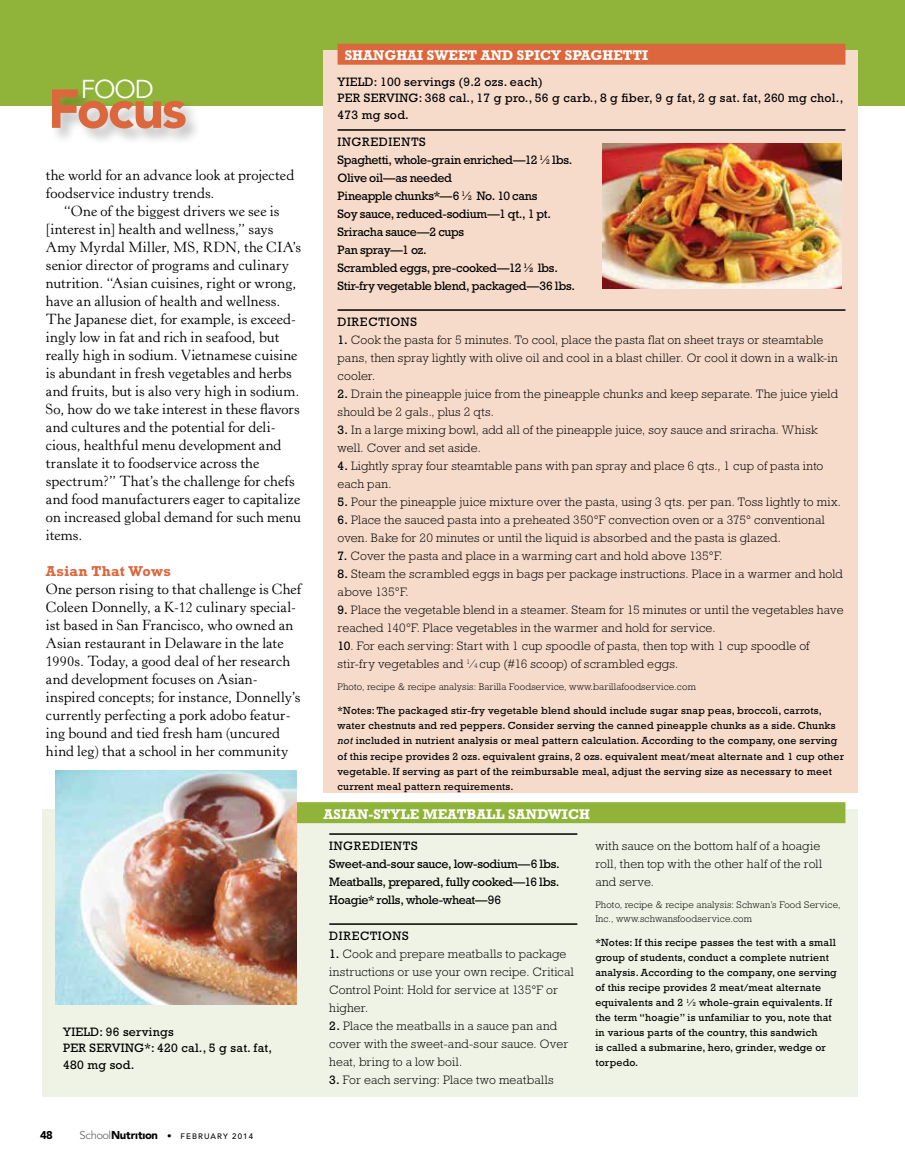
<style>
.page{position:relative;width:905px;height:1175px;background:#fff}
.page>*{position:absolute;margin:0;border:0;box-sizing:border-box;transform-origin:0 0}
.t1{font:900 54.3px "Avenir LT Std";color:#dc673d}
.t2{font:25.65px "Avenir LT Std";color:#fff}
.t3{font:14.55px/18px "Horley Old Style MT Std";letter-spacing:.005em;color:#000}
.t4{font:700 14.55px "Rockwell Std";letter-spacing:.015em;color:#dc673d}
.t5{font:700 14.25px "Rockwell Std";color:#fff}
.t6{font:300 12.3px/18px "Rockwell Std";letter-spacing:.015em;color:#000}
.t7{font:12.3px/18px "Rockwell Std";letter-spacing:-.015em;color:#000}
.t8{font:12.3px/16.5px "Rockwell Std";letter-spacing:.02em;color:#000}
.t9{font:12.3px "Rockwell Std";letter-spacing:.05em;color:#000}
.t10{font:900 11.25px "Avenir LT Std";color:#000}
.t11{font:10.5px/15px "Rockwell Std";letter-spacing:.02em;color:#000}
.t12{font:300 9.75px/13.5px "Rockwell Std";letter-spacing:.02em;color:#000}
.t13{font:500 7.8px "Avenir LT Std";letter-spacing:.14em;color:#000}
.s1{font-weight:400;font-size:11.25px;color:#6d6e71}
.s2{font-weight:900;font-size:11.25px}
.s3{font-size:9px}
.s4{font-size:6.75px}
.s5{font-weight:400}
.s6{font-style:italic}
.s7{font-size:5.7px}
</style>
<div class="page">
<div style="left:42px;top:809px;width:815px;height:287px;background:#eff3e5"></div>
<div style="left:57px;top:802px;width:788px;height:21px;background:#90b439"></div>
<div style="left:0;top:0;width:904px;height:106px;background:#90b439"></div>
<div style="left:50px;top:87px;width:152px;height:58px;background:#000;opacity:.25"></div>
<div style="left:322px;top:50px;width:535px;height:742px;background:#f6dbcb"></div>
<div style="left:337px;top:44px;width:508px;height:21px;background:#dc673d"></div>
<hr style="left:337px;top:129px;width:508px;height:2px;background:#000">
<hr style="left:337px;top:309px;width:508px;height:2px;background:#000">
<img style="left:603px;top:143px;width:239px;height:146px">
<hr style="left:329px;top:833px;width:248px;height:1px;background:#000">
<hr style="left:329px;top:923px;width:248px;height:1px;background:#000">
<img style="left:56px;top:770px;width:240px;height:234px">
<h2 class="t2" style="left:81px;top:74px;width:75px">FOOD</h2>
<h1 class="t1" style="left:48px;top:76px;width:141px">Focus</h1>
<p class="t3" style="left:46px;top:166px;width:250px">the world for an advance look at projected foodservice industry trends.</p>
<p class="t3" style="left:46px;top:202px;width:257px;text-indent:18px">“One of the biggest drivers we see is [interest in] health and wellness,” says Amy Myrdal Miller, MS, RDN, the CIA’s senior director of programs and culinary nutrition. “Asian cuisines, right or wrong, have an allusion of health and wellness.<br>The Japanese diet, for example, is exceed&shy;ingly low in fat and rich in seafood, but really high in sodium. Vietnamese cuisine is abundant in fresh vegetables and herbs and fruits, but is also very high in sodium.<br>So, how do we take interest in these flavors and cultures and the potential for deli&shy;cious, healthful menu development and translate it to foodservice across the spectrum?” That’s the challenge for chefs and food manufacturers eager to capitalize on increased global demand for such menu items.</p>
<p class="t4" style="left:46px;top:562px;width:127px">ASIAN THAT WOWS</p>
<p class="t3" style="left:46px;top:580px;width:257px">One person rising to that challenge is Chef Coleen Donnelly, a K-12 culinary special&shy;ist based in San Francisco, who owned an Asian restaurant in Delaware in the late 1990s. Today, a good deal of her research and development focuses on Asian&shy;inspired concepts; for instance, Donnelly’s currently perfecting a pork adobo featur&shy;ing bound and tied fresh ham (uncured hind leg) that a school in her community</p>
<p class="t8" style="left:63px;top:1023px;width:210px">YIELD: 96 servings<br>PER SERVING*: 420 cal., 5 g sat. fat,<br>480 mg sod.</p>
<p class="t10" style="left:40px;top:1128px;width:14px">48</p>
<p class="t13" style="left:80px;top:1131px;width:175px"><span class="s1">School</span><span class="s2">Nutrıtıon</span> <span class="s3">•</span> FEBRUARY 2014</p>
<p class="t5" style="left:345px;top:47px;width:305px">SHANGHAI SWEET AND SPICY SPAGHETTI</p>
<p class="t8" style="left:337px;top:73px;width:507px">YIELD: 100 servings (9.2 ozs. each)<br>PER SERVING: 368 cal., 17 g pro., 56 g carb., 8 g fiber, 9 g fat, 2 g sat. fat, 260 mg chol.,<br>473 mg sod.</p>
<p class="t7" style="left:337px;top:132px;width:239px">INGREDIENTS<br>Spaghetti, whole-grain enriched—12 <sup>1</sup>⁄<span class="s4">2</span> lbs.<br>Olive oil—as needed<br>Pineapple chunks*—6 <sup>1</sup>⁄<span class="s4">2</span> No. 10 cans<br>Soy sauce, reduced-sodium—1 qt., 1 pt.<br>Sriracha sauce—2 cups<br>Pan spray—1 oz.<br>Scrambled eggs, pre-cooked—12 ½ lbs.<br>Stir-fry vegetable blend, packaged—36 lbs.</p>
<p class="t9" style="left:337px;top:314px;width:81px">DIRECTIONS</p>
<p class="t6" style="left:337px;top:331px;width:501px"><span class="s5">1.</span> Cook the pasta for 5 minutes. To cool, place the pasta flat on sheet trays or steamtable pans, then spray lightly with olive oil and cool in a blast chiller. Or cool it down in a walk-in cooler.</p>
<p class="t6" style="left:337px;top:385px;width:502px"><span class="s5">2.</span> Drain the pineapple juice from the pineapple chunks and keep separate. The juice yield should be 2 gals., plus 2 qts.</p>
<p class="t6" style="left:337px;top:421px;width:481px"><span class="s5">3.</span> In a large mixing bowl, add all of the pineapple juice, soy sauce and sriracha. Whisk well. Cover and set aside.</p>
<p class="t6" style="left:337px;top:457px;width:487px"><span class="s5">4.</span> Lightly spray four steamtable pans with pan spray and place 6 qts., 1 cup of pasta into each pan.</p>
<p class="t6" style="left:337px;top:493px;width:505px"><span class="s5">5.</span> Pour the pineapple juice mixture over the pasta, using 3 qts. per pan. Toss lightly to mix.</p>
<p class="t6" style="left:337px;top:511px;width:489px"><span class="s5">6.</span> Place the sauced pasta into a preheated 350°F convection oven or a 375° conventional oven. Bake for 20 minutes or until the liquid is absorbed and the pasta is glazed.</p>
<p class="t6" style="left:337px;top:547px;width:386px"><span class="s5">7.</span> Cover the pasta and place in a warming cart and hold above 135°F.</p>
<p class="t6" style="left:337px;top:565px;width:507px"><span class="s5">8.</span> Steam the scrambled eggs in bags per package instructions. Place in a warmer and hold above 135°F.</p>
<p class="t6" style="left:337px;top:601px;width:507px"><span class="s5">9.</span> Place the vegetable blend in a steamer. Steam for 15 minutes or until the vegetables have reached 140°F. Place vegetables in the warmer and hold for service.</p>
<p class="t6" style="left:337px;top:637px;width:473px"><span class="s5">10</span>. For each serving: Start with 1 cup spoodle of pasta, then top with 1 cup spoodle of stir-fry vegetables and <sup>1</sup>⁄<span class="s4">4</span> cup (#16 scoop) of scrambled eggs.</p>
<p class="t12" style="left:337px;top:680px;width:360px">Photo, recipe &amp; recipe analysis: Barilla Foodservice, www.barillafoodservice.com</p>
<p class="t11" style="left:337px;top:703px;width:508px">*Notes: The packaged stir-fry vegetable blend should include sugar snap peas, broccoli, carrots, water chestnuts and red peppers. Consider serving the canned pineapple chunks as a side. Chunks <span class="s6">not</span> included in nutrient analysis or meal pattern calculation. According to the company, one serving of this recipe provides 2 ozs. equivalent grains, 2 ozs. equivalent meat/meat alternate and 1 cup other vegetable. If serving as part of the reimbursable meal, adjust the serving size as necessary to meet current meal pattern requirements.</p>
<p class="t5" style="left:323px;top:805px;width:256px">ASIAN-STYLE MEATBALL SANDWICH</p>
<p class="t7" style="left:329px;top:836px;width:232px">INGREDIENTS<br>Sweet-and-sour sauce, low-sodium—6 lbs.<br>Meatballs, prepared, fully cooked—16 lbs.<br>Hoagie* rolls, whole-wheat—96</p>
<p class="t9" style="left:329px;top:928px;width:81px">DIRECTIONS</p>
<p class="t6" style="left:329px;top:944px;width:246px"><span class="s5">1.</span> Cook and prepare meatballs to package instructions or use your own recipe. Critical Control Point: Hold for service at 135°F or higher.</p>
<p class="t6" style="left:329px;top:1016px;width:240px"><span class="s5">2.</span> Place the meatballs in a sauce pan and cover with the sweet-and-sour sauce. Over heat, bring to a low boil.</p>
<p class="t6" style="left:329px;top:1070px;width:226px"><span class="s5">3.</span> For each serving: Place two meatballs</p>
<p class="t6" style="left:595px;top:836px;width:228px">with sauce on the bottom half of a hoagie roll, then top with the other half of the roll and serve.</p>
<p class="t12" style="left:595px;top:898px;width:247px">Photo, recipe &amp; recipe analysis: Schwan’s Food Service,<br>Inc., www.schwansfoodservice.com</p>
<p class="t11" style="left:595px;top:934px;width:243px">*Notes: If this recipe passes the test with a small group of students, conduct a complete nutrient analysis. According to the company, one serving of this recipe provides 2 meat/meat alternate equivalents and 2 <sup>1</sup>⁄<span class="s7">2</span> whole-grain equivalents. If the term “hoagie” is unfamiliar to you, note that in various parts of the country, this sandwich<br>is called a submarine, hero, grinder, wedge or torpedo.</p>
</div>
